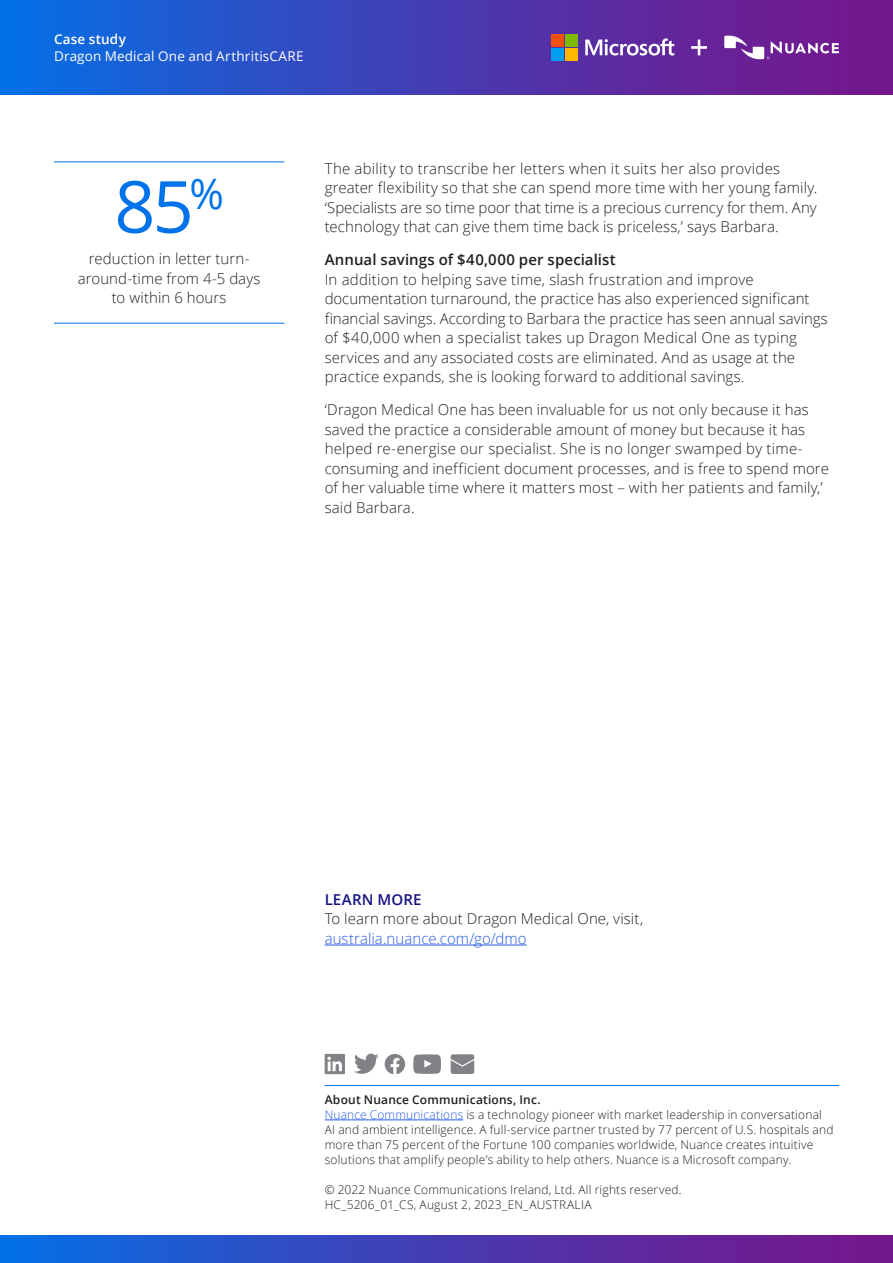
<style>
.page{position:relative;width:893px;height:1263px;background:#fff}
.page>*{position:absolute;margin:0;border:0;box-sizing:border-box;transform-origin:0 0}
.SideBar_Large_Stat___w_rule_above{font:72px "Open Sans";color:#0073ea}
.Body_Text_10_13{font:300 15px/19.5px "Open Sans";letter-spacing:.005em;color:#231f20}
.SideBar_Stat_text_10_13_w_rule_below{font:300 15px/19.5px "Open Sans";letter-spacing:.005em;color:#231f20;text-align:center}
.Body_Text_Subhead_10_13_SemiBold{font:600 15px "Open Sans";letter-spacing:.01em;color:#231f20}
.Body_Text_Subhead_10_13_SemiBold-2{font:600 15px "Open Sans";letter-spacing:.015em;color:#141380}
.t1{font:13.5px "Open Sans";letter-spacing:.015em;color:#fff}
.t2{font:600 13.5px "Open Sans";letter-spacing:.015em;color:#fff}
.About_Nuance_Legal_8_10{font:300 12px/15px "Open Sans";letter-spacing:.015em;color:#231f20}
.About_Nuance_____Doc___8_10{font:300 12px "Open Sans";letter-spacing:.015em;color:#231f20}
.About_Nuance_SemiBold_with_Rule_above{font:600 12px "Open Sans";letter-spacing:.015em;color:#231f20}
.s1{color:#285ce6}
</style>
<div class="page">
<div style="left:0;top:1236px;width:893px;height:27px;background:linear-gradient(to right,#096ce3,#7e1085)"></div>
<div style="left:0;top:0;width:893px;height:94px;background:linear-gradient(to right,#096ce3,#7e1085)"></div>
<svg style="left:691px;top:40px;width:16px;height:15px"></svg>
<svg style="left:724px;top:36px;width:115px;height:23px"></svg>
<svg style="left:585px;top:38px;width:89px;height:18px"></svg>
<div style="left:551px;top:34px;width:13px;height:13px;background:#f34f0d"></div>
<div style="left:565px;top:34px;width:13px;height:13px;background:#7dba00"></div>
<div style="left:551px;top:48px;width:13px;height:13px;background:#00a0f0"></div>
<div style="left:565px;top:48px;width:13px;height:13px;background:#ffb800"></div>
<hr style="left:54px;top:162px;width:230px;height:1px;background:#0073ea">
<hr style="left:54px;top:323px;width:230px;height:1px;background:#0073ea">
<hr style="left:325px;top:945px;width:202px;height:1px;background:#285ce6">
<svg style="left:325px;top:1054px;width:20px;height:20px"></svg>
<svg style="left:354px;top:1054px;width:25px;height:20px"></svg>
<svg style="left:385px;top:1054px;width:20px;height:20px"></svg>
<svg style="left:413px;top:1054px;width:28px;height:20px"></svg>
<svg style="left:451px;top:1054px;width:23px;height:20px"></svg>
<hr style="left:325px;top:1085px;width:514px;height:1px;background:#0073ea">
<hr style="left:325px;top:1119px;width:138px;height:1px;background:#285ce6">
<p class="t2" style="left:54px;top:30px;width:73px">Case study</p>
<p class="t1" style="left:54px;top:47px;width:251px">Dragon Medical One and ArthritisCARE</p>
<p class="SideBar_Large_Stat___w_rule_above" style="left:114px;top:157px;width:111px">85<sup>%</sup></p>
<p class="SideBar_Stat_text_10_13_w_rule_below" style="left:78px;top:249px;width:184px">reduction in letter turn&shy;around-time from 4-5 days to within 6 hours</p>
<p class="Body_Text_10_13" style="left:325px;top:158px;width:494px">The ability to transcribe her letters when it suits her also provides greater flexibility so that she can spend more time with her young family. ‘Specialists are so time poor that time is a precious currency for them. Any technology that can give them time back is priceless,’ says Barbara.</p>
<h2 class="Body_Text_Subhead_10_13_SemiBold" style="left:325px;top:249px;width:293px">Annual savings of $40,000 per specialist</h2>
<p class="Body_Text_10_13" style="left:325px;top:269px;width:505px">In addition to helping save time, slash frustration and improve documentation turnaround, the practice has also experienced significant financial savings. According to Barbara the practice has seen annual savings of $40,000 when a specialist takes up Dragon Medical One as typing services and any associated costs are eliminated. And as usage at the practice expands, she is looking forward to additional savings.</p>
<p class="Body_Text_10_13" style="left:325px;top:399px;width:506px">‘Dragon Medical One has been invaluable for us not only because it has saved the practice a considerable amount of money but because it has helped re-energise our specialist. She is no longer swamped by time&shy;consuming and inefficient document processes, and is free to spend more of her valuable time where it matters most – with her patients and family,’ said Barbara.</p>
<h2 class="Body_Text_Subhead_10_13_SemiBold-2" style="left:325px;top:889px;width:98px">LEARN MORE</h2>
<p class="Body_Text_10_13" style="left:325px;top:909px;width:320px">To learn more about Dragon Medical One, visit, <span class="s1">australia.nuance.com/go/dmo</span></p>
<p class="About_Nuance_SemiBold_with_Rule_above" style="left:325px;top:1091px;width:218px">About Nuance Communications, Inc.</p>
<p class="About_Nuance_Legal_8_10" style="left:325px;top:1107px;width:510px"><span class="s1">Nuance Communications</span> is a technology pioneer with market leadership in conversational AI and ambient intelligence. A full-service partner trusted by 77 percent of U.S. hospitals and more than 75 percent of the Fortune 100 companies worldwide, Nuance creates intuitive solutions that amplify people’s ability to help others. Nuance is a Microsoft company.</p>
<p class="About_Nuance_____Doc___8_10" style="left:325px;top:1181px;width:359px">© 2022 Nuance Communications Ireland, Ltd. All rights reserved.</p>
<p class="About_Nuance_____Doc___8_10" style="left:325px;top:1196px;width:268px">HC_5206_01_CS, August 2, 2023_EN_AUSTRALIA</p>
</div>
